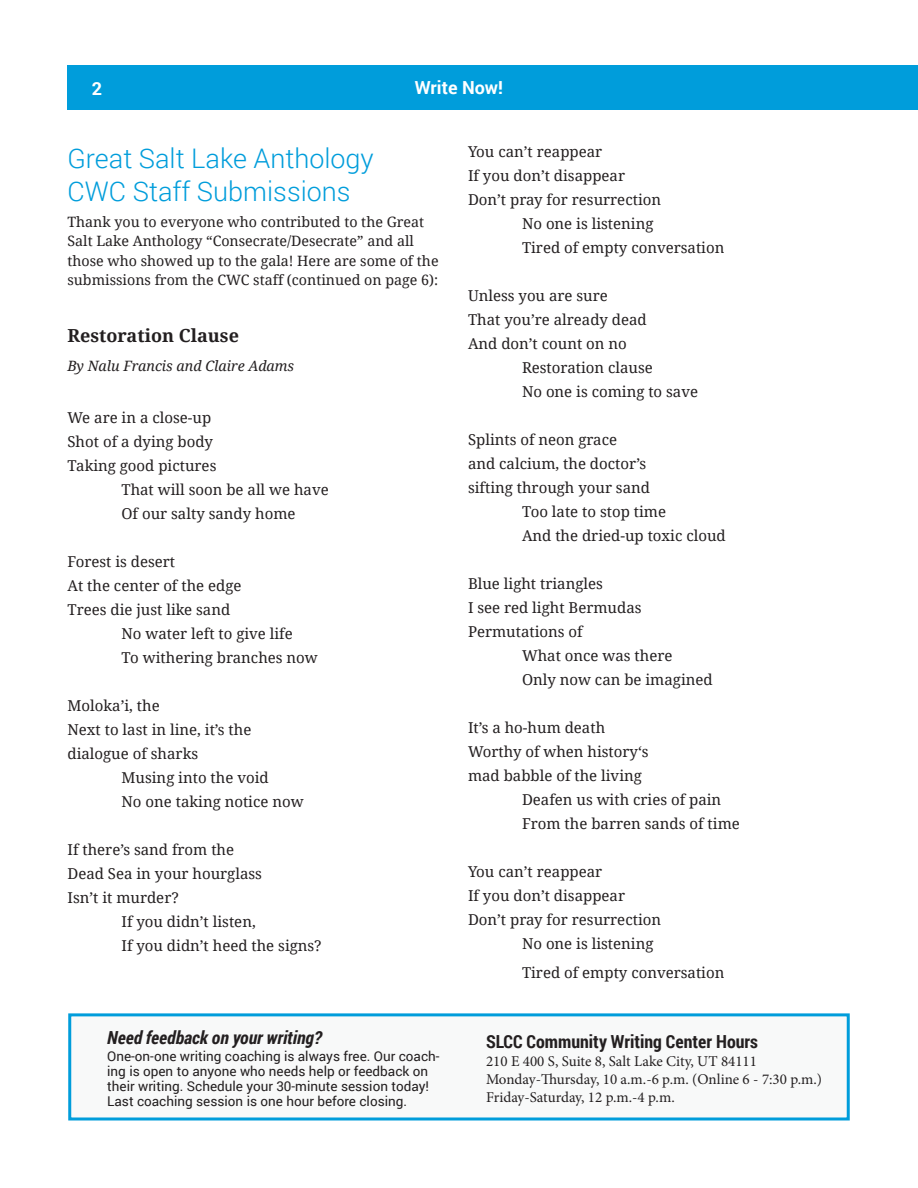
<style>
.page{position:relative;width:918px;height:1188px;background:#fff}
.page>*{position:absolute;margin:0;border:0;box-sizing:border-box;transform-origin:0 0}
.Article_Title{font:300 27px "Roboto";color:#009ddb}
.t1{font:700 18px "Roboto Condensed";color:#231f20}
.t2{font:italic 700 18px "Roboto Condensed";color:#231f20}
.Workshop_Description{font:700 18px "Droid Serif";color:#231f20}
.Page_Title{font:700 18px "Roboto";color:#fff}
.Workshop_Description-2{font:15px "Droid Serif";color:#231f20}
.t3{font:15px "Minion Pro";color:#231f20}
.Workshop_Description-3{font:14.25px/19.5px "Droid Serif";color:#231f20}
.Workshop_Description-4{font:italic 14.25px "Droid Serif";color:#231f20}
.t4{font:13.5px/15px "Roboto";color:#231f20}
</style>
<div class="page">
<div style="left:68px;top:65px;width:850px;height:45px;background:#009ddb"></div>
<div style="left:70px;top:1015px;width:778px;height:104px;background:#f8f9f9"></div>
<div style="left:68px;top:1013px;width:782px;height:107px;border:3px solid #009ddb"></div>
<p class="Page_Title" style="left:92px;top:76px;width:12px">2</p>
<p class="Page_Title" style="left:415px;top:75px;width:90px">Write Now!</p>
<h2 class="Article_Title" style="left:68px;top:140px;width:308px">Great Salt Lake Anthology</h2>
<h2 class="Article_Title" style="left:68px;top:173px;width:285px">CWC Staff Submissions</h2>
<p class="Workshop_Description-3" style="left:68px;top:212px;width:373px">Thank you to everyone who contributed to the Great Salt Lake Anthology “Consecrate/Desecrate” and all those who showed up to the gala! Here are some of the submissions from the CWC staff (continued on page 6):</p>
<p class="Workshop_Description" style="left:68px;top:325px;width:173px">Restoration Clause</p>
<p class="Workshop_Description-4" style="left:68px;top:357px;width:228px">By Nalu Francis and Claire Adams</p>
<p class="Workshop_Description-2" style="left:68px;top:409px;width:145px">We are in a close-up</p>
<p class="Workshop_Description-2" style="left:68px;top:433px;width:147px">Shot of a dying body</p>
<p class="Workshop_Description-2" style="left:68px;top:457px;width:150px">Taking good pictures</p>
<p class="Workshop_Description-2" style="left:122px;top:481px;width:209px">That will soon be all we have</p>
<p class="Workshop_Description-2" style="left:122px;top:505px;width:176px">Of our salty sandy home</p>
<p class="Workshop_Description-2" style="left:68px;top:553px;width:109px">Forest is desert</p>
<p class="Workshop_Description-2" style="left:68px;top:577px;width:175px">At the center of the edge</p>
<p class="Workshop_Description-2" style="left:68px;top:601px;width:164px">Trees die just like sand</p>
<p class="Workshop_Description-2" style="left:122px;top:625px;width:173px">No water left to give life</p>
<p class="Workshop_Description-2" style="left:122px;top:649px;width:198px">To withering branches now</p>
<p class="Workshop_Description-2" style="left:68px;top:697px;width:94px">Moloka’i, the</p>
<p class="Workshop_Description-2" style="left:68px;top:721px;width:185px">Next to last in line, it’s the</p>
<p class="Workshop_Description-2" style="left:68px;top:745px;width:132px">dialogue of sharks</p>
<p class="Workshop_Description-2" style="left:122px;top:769px;width:149px">Musing into the void</p>
<p class="Workshop_Description-2" style="left:122px;top:793px;width:184px">No one taking notice now</p>
<p class="Workshop_Description-2" style="left:68px;top:841px;width:168px">If there’s sand from the</p>
<p class="Workshop_Description-2" style="left:68px;top:865px;width:196px">Dead Sea in your hourglass</p>
<p class="Workshop_Description-2" style="left:68px;top:889px;width:113px">Isn’t it murder?</p>
<p class="Workshop_Description-2" style="left:122px;top:913px;width:136px">If you didn’t listen,</p>
<p class="Workshop_Description-2" style="left:122px;top:937px;width:202px">If you didn’t heed the signs?</p>
<p class="t2" style="left:107px;top:1025px;width:216px">Need feedback on your writing?</p>
<p class="t4" style="left:107px;top:1048px;width:334px">One-on-one writing coaching is always free. Our coach&shy;ing is open to anyone who needs help or feedback on their writing. Schedule your 30-minute session today!<br>Last coaching session is one hour before closing.</p>
<p class="Workshop_Description-2" style="left:468px;top:143px;width:136px">You can’t reappear</p>
<p class="Workshop_Description-2" style="left:468px;top:167px;width:159px">If you don’t disappear</p>
<p class="Workshop_Description-2" style="left:468px;top:191px;width:195px">Don’t pray for resurrection</p>
<p class="Workshop_Description-2" style="left:522px;top:215px;width:133px">No one is listening</p>
<p class="Workshop_Description-2" style="left:522px;top:239px;width:204px">Tired of empty conversation</p>
<p class="Workshop_Description-2" style="left:468px;top:287px;width:141px">Unless you are sure</p>
<p class="Workshop_Description-2" style="left:468px;top:311px;width:180px">That you’re already dead</p>
<p class="Workshop_Description-2" style="left:468px;top:335px;width:160px">And don’t count on no</p>
<p class="Workshop_Description-2" style="left:522px;top:359px;width:132px">Restoration clause</p>
<p class="Workshop_Description-2" style="left:522px;top:383px;width:178px">No one is coming to save</p>
<p class="Workshop_Description-2" style="left:468px;top:431px;width:151px">Splints of neon grace</p>
<p class="Workshop_Description-2" style="left:468px;top:455px;width:180px">and calcium, the doctor’s</p>
<p class="Workshop_Description-2" style="left:468px;top:479px;width:184px">sifting through your sand</p>
<p class="Workshop_Description-2" style="left:522px;top:503px;width:146px">Too late to stop time</p>
<p class="Workshop_Description-2" style="left:522px;top:527px;width:205px">And the dried-up toxic cloud</p>
<p class="Workshop_Description-2" style="left:468px;top:575px;width:136px">Blue light triangles</p>
<p class="Workshop_Description-2" style="left:468px;top:599px;width:175px">I see red light Bermudas</p>
<p class="Workshop_Description-2" style="left:468px;top:623px;width:116px">Permutations of</p>
<p class="Workshop_Description-2" style="left:522px;top:647px;width:152px">What once was there</p>
<p class="Workshop_Description-2" style="left:522px;top:671px;width:192px">Only now can be imagined</p>
<p class="Workshop_Description-2" style="left:468px;top:719px;width:139px">It’s a ho-hum death</p>
<p class="Workshop_Description-2" style="left:468px;top:743px;width:182px">Worthy of when history‘s</p>
<p class="Workshop_Description-2" style="left:468px;top:767px;width:175px">mad babble of the living</p>
<p class="Workshop_Description-2" style="left:522px;top:791px;width:201px">Deafen us with cries of pain</p>
<p class="Workshop_Description-2" style="left:522px;top:815px;width:219px">From the barren sands of time</p>
<p class="Workshop_Description-2" style="left:468px;top:863px;width:136px">You can’t reappear</p>
<p class="Workshop_Description-2" style="left:468px;top:887px;width:159px">If you don’t disappear</p>
<p class="Workshop_Description-2" style="left:468px;top:911px;width:195px">Don’t pray for resurrection</p>
<p class="Workshop_Description-2" style="left:522px;top:935px;width:133px">No one is listening</p>
<p class="Workshop_Description-2" style="left:522px;top:964px;width:204px">Tired of empty conversation</p>
<p class="t1" style="left:486px;top:1029px;width:274px">SLCC Community Writing Center Hours</p>
<p class="t3" style="left:486px;top:1051px;width:273px">210 E 400 S, Suite 8, Salt Lake City, UT 84111</p>
<p class="t3" style="left:486px;top:1069px;width:338px">Monday-Thursday, 10 a.m.-6 p.m. (Online 6 - 7:30 p.m.)</p>
<p class="t3" style="left:486px;top:1087px;width:190px">Friday-Saturday, 12 p.m.-4 p.m.</p>
</div>
